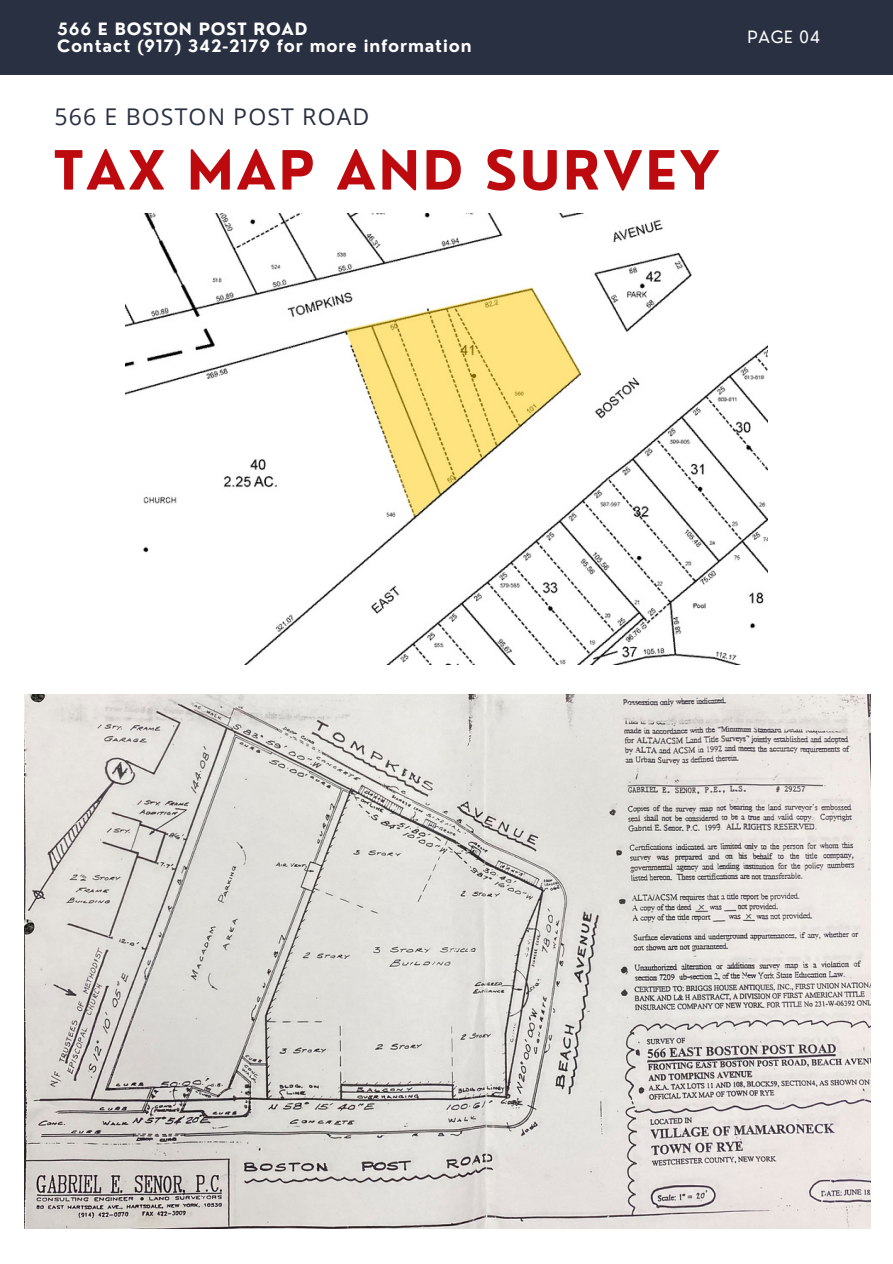
<style>
.page{position:relative;width:893px;height:1264px;background:#fff}
.page>*{position:absolute;margin:0;border:0;box-sizing:border-box;transform-origin:0 0}
.t1{font:700 52.65px "Nourd";letter-spacing:.05em;color:#bc0a0f}
.t2{font:23.1px "Open Sans";letter-spacing:.05em;color:#293041}
.t3{font:700 16.5px "Nourd";letter-spacing:.05em;color:#fff}
.t4{font:16.5px "Nourd";letter-spacing:.05em;color:#fff}
</style>
<div class="page">
<div style="left:0;top:0;width:892px;height:74px;background:#293041"></div>
<img style="left:126px;top:213px;width:641px;height:451px">
<img style="left:24px;top:695px;width:846px;height:532px">
<p class="t3" style="left:57px;top:18px;width:252px">566 E BOSTON POST ROAD</p>
<p class="t3" style="left:57px;top:35px;width:416px">Contact (917) 342-2179 for more information</p>
<p class="t2" style="left:55px;top:100px;width:316px">566 E BOSTON POST ROAD</p>
<p class="t1" style="left:54px;top:137px;width:667px">TAX MAP AND SURVEY</p>
<p class="t4" style="left:747px;top:27px;width:74px">PAGE 04</p>
</div>
